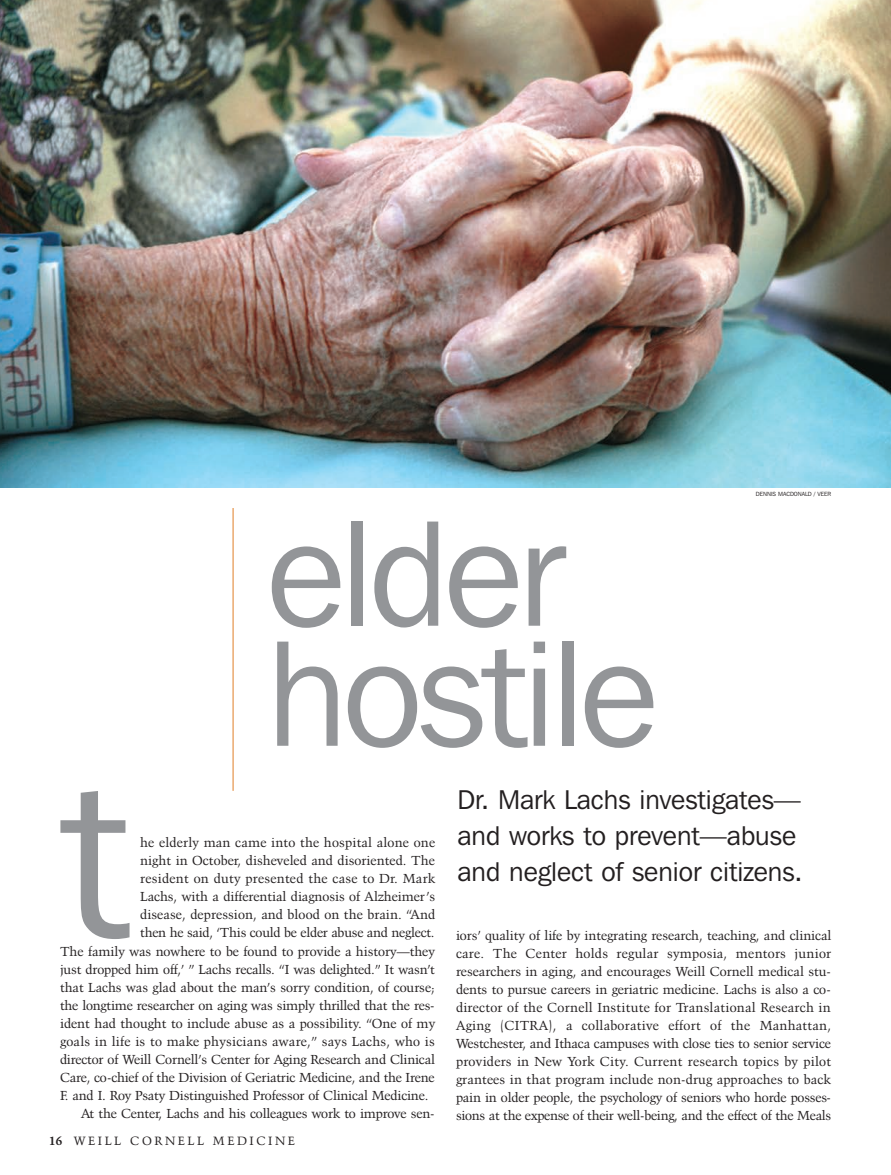
<style>
.page{position:relative;width:891px;height:1175px;background:#fff}
.page>*{position:absolute;margin:0;border:0;box-sizing:border-box;transform-origin:0 0}
.t1{font:225px "Franklin Gothic IT Cby BT";color:#939598}
.t2{font:150px/120px "Franklin Gothic IT Cby BT";letter-spacing:-.03em;color:#939598}
.t3{font:27px/36px "Franklin Gothic IT Cby BT";color:#231f20}
.t4{font:13.05px/18px "Kuenstler 480 BT";letter-spacing:-.01em;color:#231f20;text-align:justify}
.t5{font:13.05px "Kuenstler 480 BT";letter-spacing:.02em;color:#231f20}
.t6{font:13.05px "Kuenstler 480 BT";letter-spacing:.01em;color:#231f20}
.t7{font:13.05px "Kuenstler 480 BT";letter-spacing:.025em;color:#231f20}
.t8{font:12px "Kuenstler 480 BT";letter-spacing:.215em;color:#231f20}
.t9{font:6px "Franklin Gothic IT Cby BT";color:#231f20}
.s1{font-weight:700}
</style>
<div class="page">
<img style="left:0;top:0;width:891px;height:487px">
<hr style="left:233px;top:508px;width:1px;height:282px;background:#e07e26">
<h2 class="t2" style="left:267px;top:527px;width:393px">elder hostile</h2>
<p class="t9" style="left:756px;top:492px;width:77px">DENNIS MACDONALD / VEER</p>
<h1 class="t1" style="left:60px;top:779px;width:71px">t</h1>
<p class="t5" style="left:140px;top:837px;width:296px">he elderly man came into the hospital alone one</p>
<p class="t4" style="left:140px;top:852px;width:296px">night in October, disheveled and disoriented. The</p>
<p class="t7" style="left:140px;top:873px;width:296px">resident on duty presented the case to Dr. Mark</p>
<p class="t4" style="left:140px;top:888px;width:296px">Lachs, with a differential diagnosis of Alzheimer’s</p>
<p class="t6" style="left:140px;top:909px;width:296px">disease, depression, and blood on the brain. “And</p>
<p class="t4" style="left:140px;top:924px;width:296px">then he said, ‘This could be elder abuse and neglect.</p>
<p class="t4" style="left:60px;top:942px;width:376px">The family was nowhere to be found to provide a history—they</p>
<p class="t4" style="left:60px;top:960px;width:376px">just dropped him off,’ ” Lachs recalls. “I was delighted.” It wasn’t</p>
<p class="t4" style="left:60px;top:978px;width:376px">that Lachs was glad about the man’s sorry condition, of course;</p>
<p class="t4" style="left:60px;top:996px;width:376px">the longtime researcher on aging was simply thrilled that the res-</p>
<p class="t4" style="left:60px;top:1014px;width:377px">ident had thought to include abuse as a possibility. “One of my</p>
<p class="t5" style="left:60px;top:1035px;width:376px">goals in life is to make physicians aware,” says Lachs, who is</p>
<p class="t4" style="left:60px;top:1050px;width:376px">director of Weill Cornell’s Center for Aging Research and Clinical</p>
<p class="t4" style="left:60px;top:1068px;width:376px">Care, co-chief of the Division of Geriatric Medicine, and the Irene</p>
<p class="t4" style="left:60px;top:1086px;width:370px">F. and I. Roy Psaty Distinguished Professor of Clinical Medicine.</p>
<p class="t4" style="left:81px;top:1104px;width:355px">At the Center, Lachs and his colleagues work to improve sen-</p>
<p class="t8" style="left:49px;top:1136px;width:248px"><span class="s1">16</span> WEILL CORNELL MEDICINE</p>
<h3 class="t3" style="left:458px;top:784px;width:347px">Dr. Mark Lachs investigates— and works to prevent—abuse and neglect of senior citizens.</h3>
<p class="t4" style="left:456px;top:927px;width:377px">iors’ quality of life by integrating research, teaching, and clinical care. The Center holds regular symposia, mentors junior researchers in aging, and encourages Weill Cornell medical stu&shy;dents to pursue careers in geriatric medicine. Lachs is also a co&shy;director of the Cornell Institute for Translational Research in Aging (CITRA), a collaborative effort of the Manhattan, Westchester, and Ithaca campuses with close ties to senior service providers in New York City. Current research topics by pilot grantees in that program include non-drug approaches to back pain in older people, the psychology of seniors who horde posses&shy;sions at the expense of their well-being, and the effect of the Meals</p>
</div>
